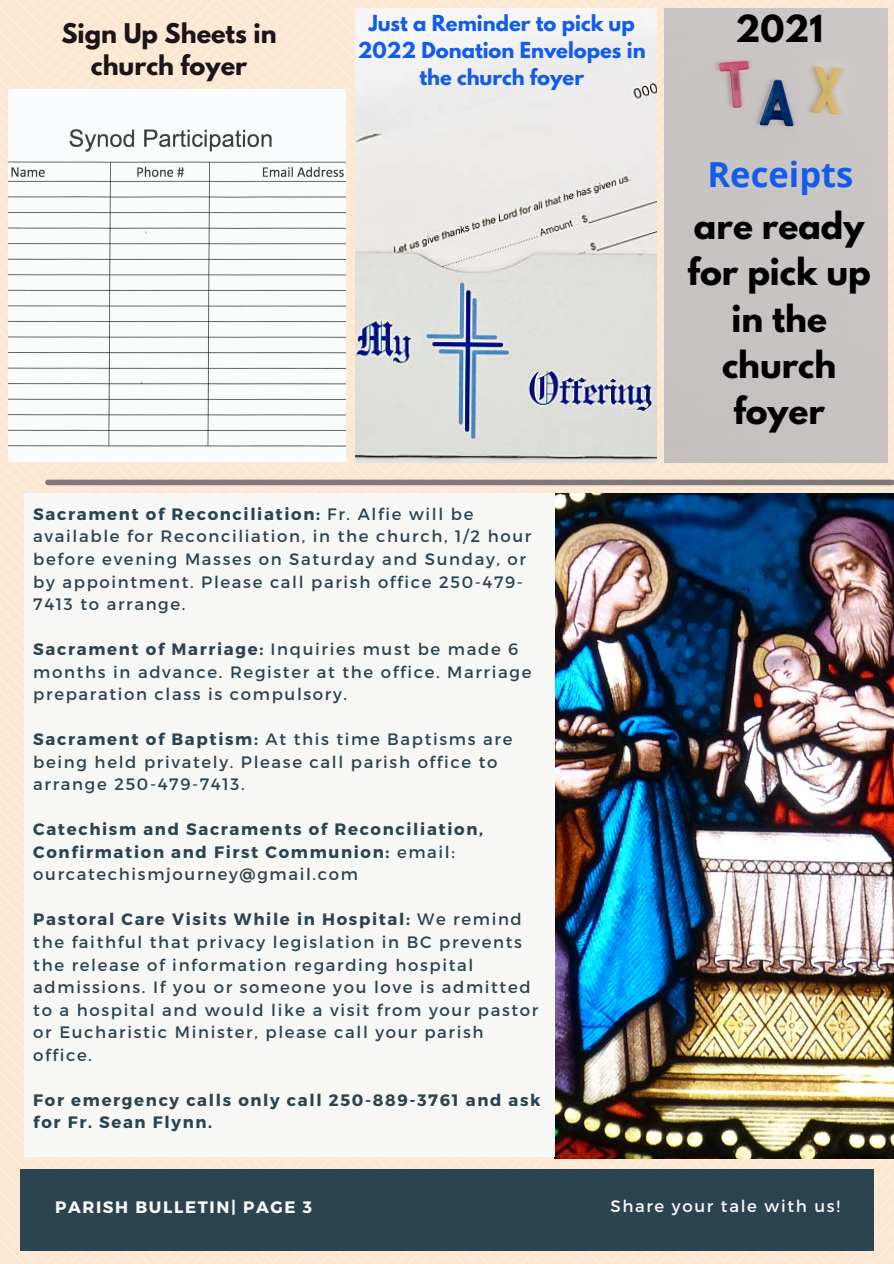
<style>
.page{position:relative;width:894px;height:1264px;background:#fff}
.page>*{position:absolute;margin:0;border:0;box-sizing:border-box;transform-origin:0 0}
.t1{font:700 34.5px "Open Sans";color:#125ceb}
.t2{font:700 33px/46.2px "League Spartan";color:#000;text-align:center}
.t3{font:700 24px/32.7px "League Spartan";color:#1c1418;text-align:center}
.t4{font:700 19.5px/27px "League Spartan";color:#125ceb;text-align:center}
.t5{font:16.5px/22.5px "Montserrat";letter-spacing:.1em;color:#2c4450}
.t6{font:700 16.5px/22.5px "Montserrat";letter-spacing:.1em;color:#2c4450}
.t7{font:700 16.5px "Montserrat";letter-spacing:.1em;color:#fafafa}
.t8{font:16.5px "Montserrat";letter-spacing:.1em;color:#fafafa}
.s1{font-weight:700}
.s2{font-weight:400}
</style>
<div class="page">
<img style="left:0;top:0;width:893px;height:1263px">
<img style="left:554px;top:493px;width:339px;height:665px">
<div style="left:20px;top:1169px;width:853px;height:81px;background:#2c4450"></div>
<div style="left:24px;top:493px;width:530px;height:663px;background:#f7f7f5"></div>
<div style="left:48px;top:479px;width:843px;height:6px;background:#80777d"></div>
<div style="left:664px;top:9px;width:223px;height:454px;background:#c8c4c2"></div>
<img style="left:355px;top:9px;width:301px;height:454px">
<img style="left:9px;top:89px;width:336px;height:372px">
<p class="t3" style="left:61px;top:20px;width:217px">Sign Up Sheets in church foyer</p>
<p class="t4" style="left:368px;top:13px;width:267px">Just a Reminder to pick up</p>
<p class="t4" style="left:358px;top:40px;width:289px">2022 Donation Envelopes in the church foyer</p>
<p class="t5" style="left:33px;top:502px;width:499px"><span class="s1">Sacrament of Reconciliation:</span> Fr. Alfie will be available for Reconciliation, in the church, 1/2 hour before evening Masses on Saturday and Sunday, or by appointment. Please call parish office 250-479- 7413 to arrange.</p>
<p class="t5" style="left:33px;top:637px;width:499px"><span class="s1">Sacrament of Marriage:</span> Inquiries must be made 6 months in advance. Register at the office. Marriage preparation class is compulsory.</p>
<p class="t5" style="left:33px;top:727px;width:480px"><span class="s1">Sacrament of Baptism:</span> At this time Baptisms are being held privately. Please call parish office to arrange 250-479-7413.</p>
<p class="t6" style="left:33px;top:817px;width:451px">Catechism and Sacraments of Reconciliation,<br>Confirmation and First Communion: <span class="s2">email: ourcatechismjourney@gmail.com</span></p>
<p class="t5" style="left:33px;top:907px;width:506px"><span class="s1">Pastoral Care Visits While in Hospital:</span> We remind the faithful that privacy legislation in BC prevents the release of information regarding hospital admissions. If you or someone you love is admitted to a hospital and would like a visit from your pastor or Eucharistic Minister, please call your parish office.</p>
<p class="t6" style="left:33px;top:1087px;width:508px">For emergency calls only call 250-889-3761 and ask for Fr. Sean Flynn.</p>
<p class="t2" style="left:735px;top:10px;width:89px">2021</p>
<p class="t1" style="left:707px;top:150px;width:147px">Receipts</p>
<p class="t2" style="left:687px;top:207px;width:184px">are ready for pick up in the church foyer</p>
<p class="t7" style="left:55px;top:1196px;width:258px">PARISH BULLETIN| PAGE 3</p>
<p class="t8" style="left:610px;top:1195px;width:231px">Share your tale with us!</p>
</div>
